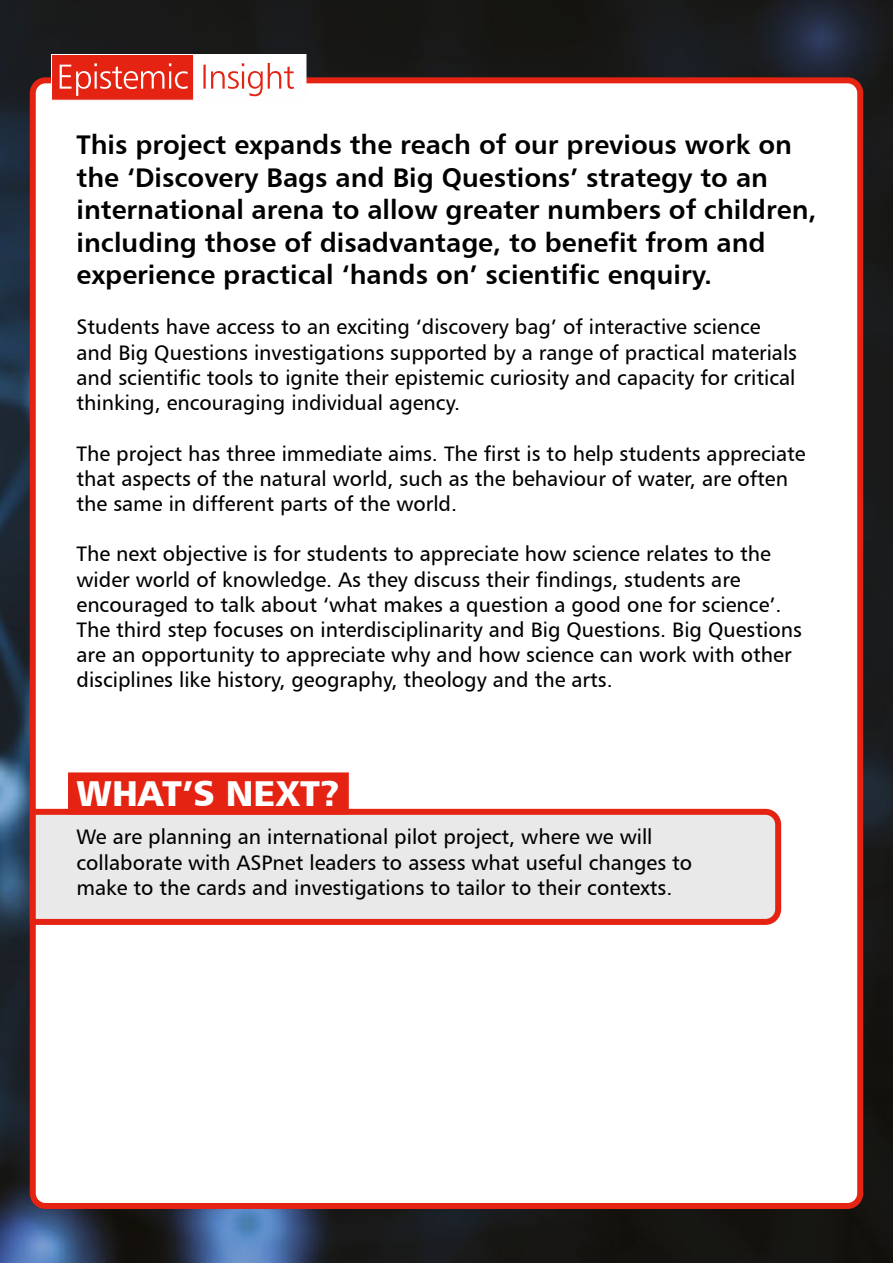
<style>
.page{position:relative;width:893px;height:1263px;background:#fff}
.page>*{position:absolute;margin:0;border:0;box-sizing:border-box;transform-origin:0 0}
.t1{font:36px "Humanist 777 BT Black B";color:#fff}
.t2{font:27px/32.4px "Humanist 777 BT Bold B";color:#000}
.t3{font:21px/25.2px "Humanist 777 BT Roman B";color:#000}
</style>
<div class="page">
<img style="left:0;top:0;width:893px;height:1263px">
<div style="left:33px;top:80px;width:827px;height:1126px;background:#fff;border-radius:13px"></div>
<div style="left:30px;top:77px;width:833px;height:1132px;border:6px solid #e42313;border-radius:13px"></div>
<div style="left:51px;top:54px;width:255px;height:47px;background:#e42313;border:1px solid #fff"></div>
<div style="left:193px;top:54px;width:113px;height:47px;background:#fff"></div>
<svg style="left:203px;top:63px;width:91px;height:33px"></svg>
<svg style="left:60px;top:63px;width:128px;height:33px"></svg>
<svg style="left:27px;top:806px;width:755px;height:122px;background:#e8d5d4"></svg>
<div style="left:68px;top:772px;width:281px;height:42px;background:#e42313"></div>
<p class="t2" style="left:77px;top:128px;width:741px">This project expands the reach of our previous work on the ‘Discovery Bags and Big Questions’ strategy to an international arena to allow greater numbers of children, including those of disadvantage, to benefit from and experience practical ‘hands on’ scientific enquiry.</p>
<p class="t3" style="left:77px;top:314px;width:722px">Students have access to an exciting ‘discovery bag’ of interactive science and Big Questions investigations supported by a range of practical materials and scientific tools to ignite their epistemic curiosity and capacity for critical thinking, encouraging individual agency.</p>
<p class="t3" style="left:77px;top:440px;width:731px">The project has three immediate aims. The first is to help students appreciate that aspects of the natural world, such as the behaviour of water, are often the same in different parts of the world.</p>
<p class="t3" style="left:77px;top:541px;width:727px">The next objective is for students to appreciate how science relates to the wider world of knowledge. As they discuss their findings, students are encouraged to talk about ‘what makes a question a good one for science’.<br>The third step focuses on interdisciplinarity and Big Questions. Big Questions are an opportunity to appreciate why and how science can work with other disciplines like history, geography, theology and the arts.</p>
<h1 class="t1" style="left:77px;top:771px;width:265px">WHAT’S NEXT?</h1>
<p class="t3" style="left:77px;top:824px;width:617px">We are planning an international pilot project, where we will collaborate with ASPnet leaders to assess what useful changes to make to the cards and investigations to tailor to their contexts.</p>
</div>
